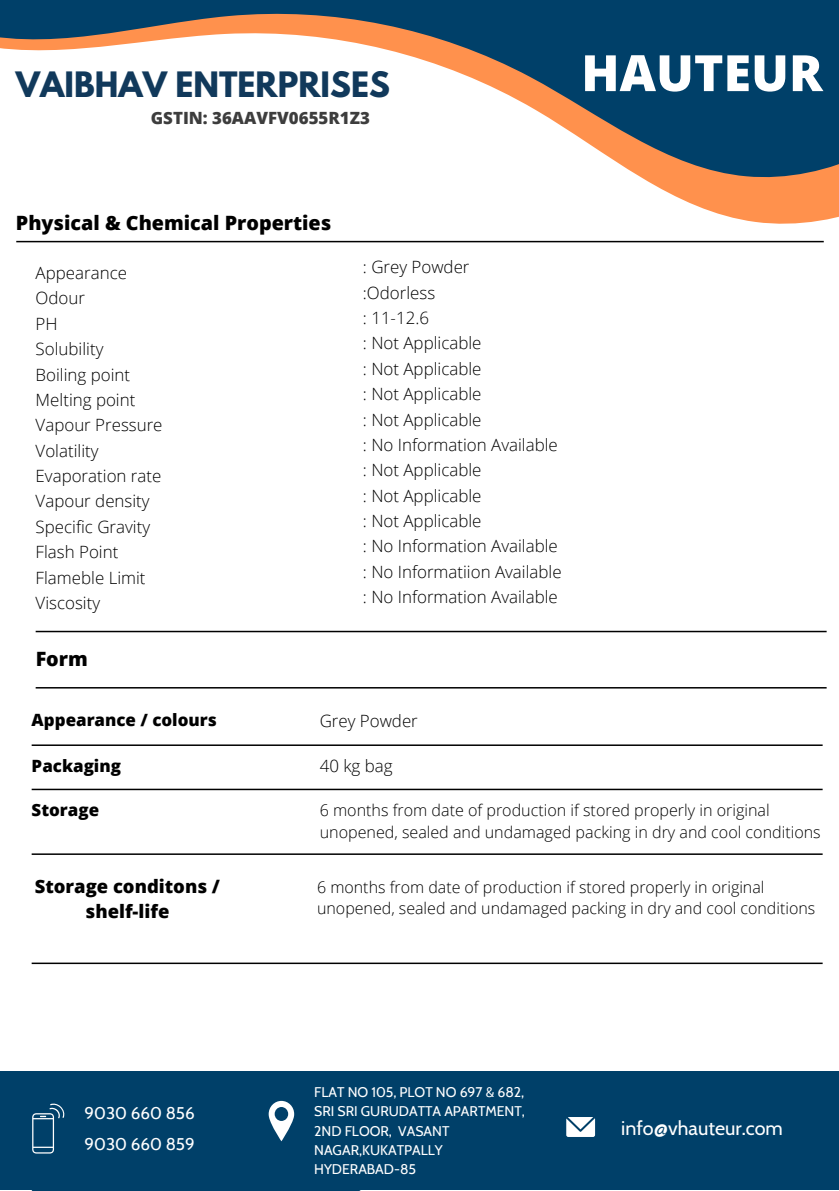
<style>
.page{position:relative;width:839px;height:1191px;background:#fff}
.page>*{position:absolute;margin:0;border:0;box-sizing:border-box;transform-origin:0 0}
.t1{font:800 50px "Open Sans";color:#fff}
.t2{font:700 31px "League Spartan";color:#11395b}
.t3{font:800 19.8px "Open Sans";color:#000}
.t4{font:19.8px "Cabin";color:#fff}
.t5{font:800 18.4px/25.4px "Open Sans";color:#000;text-align:center}
.t6{font:300 17px/25.4px "Open Sans";color:#000}
.t7{font:800 17px "Open Sans";color:#000}
.t8{font:17px "Cabin";color:#fff}
.t9{font:800 16.8px "Open Sans";color:#3d3d3d}
.t10{font:300 16px/21.4px "Open Sans";color:#000}
.t11{font:14px/19.2px "Cabin";color:#fff}
</style>
<div class="page">
<svg style="left:0;top:0;width:838px;height:241px"></svg>
<div style="left:0;top:1071px;width:838px;height:120px;background:#004069"></div>
<svg style="left:269px;top:1101px;width:25px;height:40px"></svg>
<svg style="left:32px;top:1103px;width:33px;height:51px;background:#255b7e"></svg>
<svg style="left:566px;top:1117px;width:29px;height:20px"></svg>
<hr style="left:16px;top:241px;width:807px;height:1px;background:#000">
<hr style="left:36px;top:631px;width:790px;height:1px;background:#000">
<hr style="left:36px;top:687px;width:790px;height:2px;background:#000">
<hr style="left:32px;top:744px;width:790px;height:2px;background:#000">
<hr style="left:32px;top:789px;width:790px;height:1px;background:#000">
<hr style="left:32px;top:853px;width:790px;height:2px;background:#000">
<hr style="left:32px;top:963px;width:790px;height:1px;background:#000">
<h2 class="t2" style="left:16px;top:70px;width:375px">VAIBHAV ENTERPRISES</h2>
<p class="t9" style="left:151px;top:106px;width:220px">GSTIN: 36AAVFV0655R1Z3</p>
<h1 class="t1" style="left:581px;top:38px;width:243px">HAUTEUR</h1>
<p class="t3" style="left:16px;top:209px;width:317px">Physical &amp; Chemical Properties</p>
<p class="t6" style="left:36px;top:260px;width:128px">Appearance<br>Odour<br>PH<br>Solubility<br>Boiling point<br>Melting point<br>Vapour Pressure<br>Volatility<br>Evaporation rate<br>Vapour density<br>Specific Gravity<br>Flash Point<br>Flameble Limit<br>Viscosity</p>
<p class="t6" style="left:363px;top:254px;width:200px">: Grey Powder<br>:Odorless<br>: 11-12.6<br>: Not Applicable<br>: Not Applicable<br>: Not Applicable<br>: Not Applicable<br>: No Information Available : Not Applicable<br>: Not Applicable<br>: Not Applicable<br>: No Information Available : No Informatiion Available : No Information Available</p>
<p class="t3" style="left:36px;top:645px;width:54px">Form</p>
<p class="t7" style="left:32px;top:708px;width:186px">Appearance / colours</p>
<p class="t6" style="left:320px;top:708px;width:100px">Grey Powder</p>
<p class="t7" style="left:32px;top:753px;width:91px">Packaging</p>
<p class="t6" style="left:320px;top:752px;width:74px">40 kg bag</p>
<p class="t7" style="left:32px;top:798px;width:69px">Storage</p>
<p class="t10" style="left:320px;top:799px;width:502px">6 months from date of production if stored properly in original unopened, sealed and undamaged packing in dry and cool conditions</p>
<p class="t5" style="left:35px;top:873px;width:187px">Storage conditons / shelf-life</p>
<p class="t10" style="left:317px;top:876px;width:499px">6 months from date of production if stored properly in original unopened, sealed and undamaged packing in dry and cool conditions</p>
<p class="t8" style="left:85px;top:1102px;width:112px">9030 660 856</p>
<p class="t8" style="left:85px;top:1133px;width:112px">9030 660 859</p>
<p class="t11" style="left:314px;top:1082px;width:212px">FLAT NO 105, PLOT NO 697 &amp; 682,<br>SRI SRI GURUDATTA APARTMENT,<br>2ND FLOOR, VASANT<br>NAGAR,KUKATPALLY<br>HYDERABAD-85</p>
<p class="t4" style="left:621px;top:1116px;width:163px">info@vhauteur.com</p>
</div>
